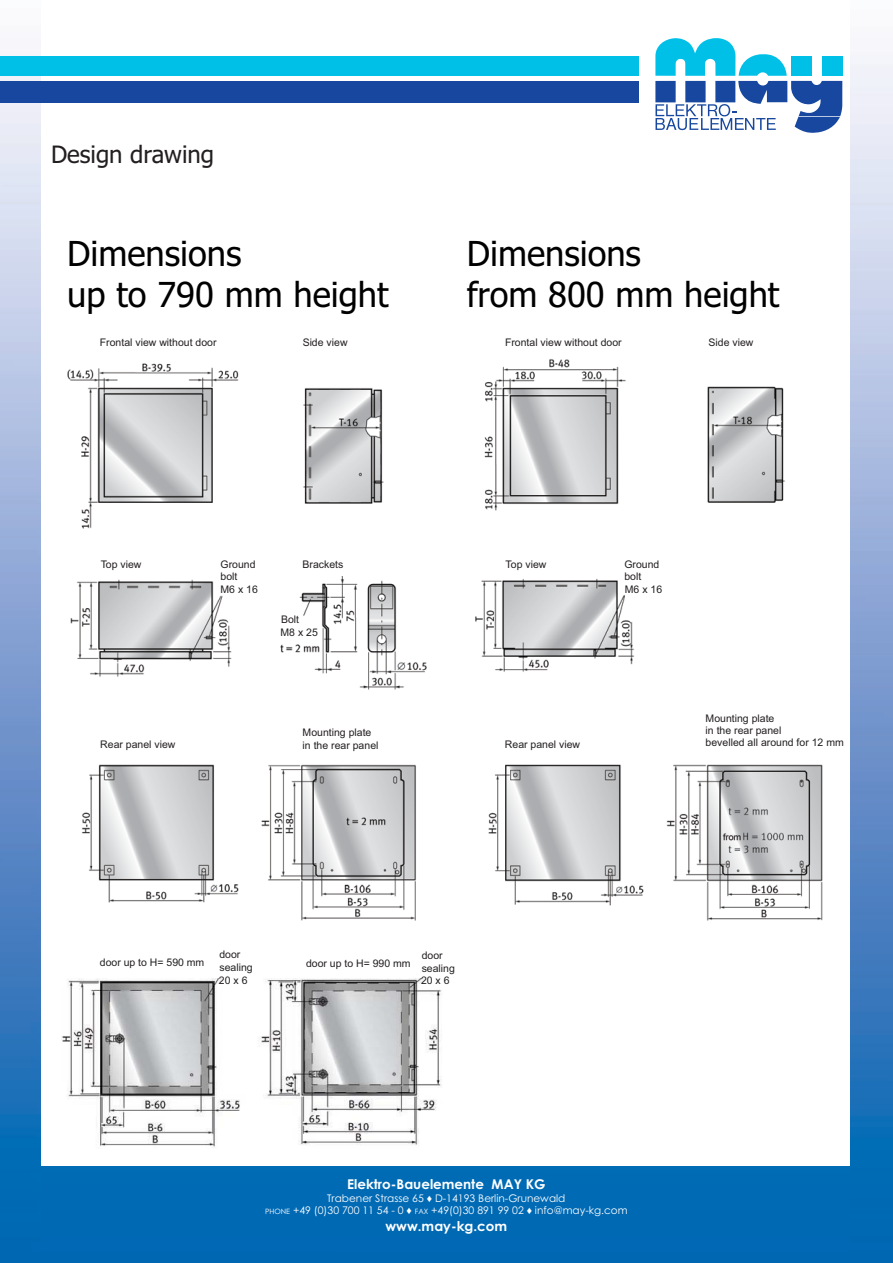
<style>
.page{position:relative;width:893px;height:1263px;background:#fff}
.page>*{position:absolute;margin:0;border:0;box-sizing:border-box;transform-origin:0 0}
.t1{font:34.5px "Tahoma";color:#000}
.t2{font:24px "Tahoma";color:#231f20}
.t3{font:700 13.5px "Century Gothic";color:#fff}
.t4{font:10.5px/12.6px "Arial";color:#231f20}
.t5{font:10.5px/12.6px "Century Gothic";color:#fff;text-align:center}
.s1{font-size:7.35px}
</style>
<div class="page">
<div style="left:41px;top:1166px;width:809px;height:97px;background:#0069b4"></div>
<img style="left:850px;top:55px;width:43px;height:1208px">
<svg style="left:655px;top:38px;width:187px;height:95px"></svg>
<img style="left:0;top:54px;width:41px;height:1209px">
<div style="left:0;top:56px;width:639px;height:20px;background:#00c0e8"></div>
<div style="left:0;top:81px;width:639px;height:22px;background:#17479e"></div>
<img style="left:70px;top:577px;width:564px;height:113px">
<img style="left:62px;top:979px;width:379px;height:168px">
<img style="left:67px;top:359px;width:718px;height:170px">
<img style="left:82px;top:764px;width:741px;height:157px">
<h2 class="t2" style="left:51px;top:145px;width:165px">Design drawing</h2>
<h1 class="t1" style="left:67px;top:240px;width:176px">Dimensions</h1>
<h1 class="t1" style="left:467px;top:240px;width:176px">Dimensions</h1>
<h1 class="t1" style="left:67px;top:281px;width:323px">up to 790 mm height</h1>
<h1 class="t1" style="left:467px;top:281px;width:314px">from 800 mm height</h1>
<p class="t4" style="left:100px;top:337px;width:118px">Frontal view without door</p>
<p class="t4" style="left:303px;top:337px;width:46px">Side view</p>
<p class="t4" style="left:505px;top:337px;width:118px">Frontal view without door</p>
<p class="t4" style="left:708px;top:337px;width:46px">Side view</p>
<p class="t4" style="left:220px;top:559px;width:37px">Ground bolt</p>
<p class="t4" style="left:624px;top:559px;width:37px">Ground bolt</p>
<p class="t4" style="left:281px;top:614px;width:20px">Bolt</p>
<p class="t4" style="left:101px;top:559px;width:42px">Top view</p>
<p class="t4" style="left:303px;top:559px;width:42px">Brackets</p>
<p class="t4" style="left:505px;top:559px;width:42px">Top view</p>
<p class="t4" style="left:220px;top:584px;width:39px">M6 x 16</p>
<p class="t4" style="left:625px;top:584px;width:39px">M6 x 16</p>
<p class="t4" style="left:280px;top:627px;width:39px">M8 x 25</p>
<p class="t4" style="left:303px;top:727px;width:77px">Mounting plate in the rear panel</p>
<p class="t4" style="left:100px;top:739px;width:77px">Rear panel view</p>
<p class="t4" style="left:505px;top:739px;width:77px">Rear panel view</p>
<p class="t4" style="left:706px;top:713px;width:77px">Mounting plate in the rear panel</p>
<p class="t4" style="left:706px;top:737px;width:140px">bevelled all around for 12 mm</p>
<p class="t4" style="left:219px;top:949px;width:35px">door sealing</p>
<p class="t4" style="left:422px;top:950px;width:35px">door sealing</p>
<p class="t4" style="left:100px;top:957px;width:106px">door up to H= 590 mm</p>
<p class="t4" style="left:306px;top:958px;width:106px">door up to H= 990 mm</p>
<p class="t4" style="left:219px;top:975px;width:30px">20 x 6</p>
<p class="t4" style="left:421px;top:975px;width:30px">20 x 6</p>
<p class="t3" style="left:347px;top:1177px;width:200px">Elektro-Bauelemente MAY KG</p>
<p class="t5" style="left:265px;top:1193px;width:364px">Trabener Strasse 65 ♦ D-14193 Berlin-Grunewald<br><span class="s1">PHONE</span> +49 (0)30 700 11 54 - 0 ♦ <span class="s1">FAX</span> +49(0)30 891 99 02 ♦ info@may-kg.com</p>
<p class="t3" style="left:385px;top:1218px;width:123px">www.may-kg.com</p>
</div>
